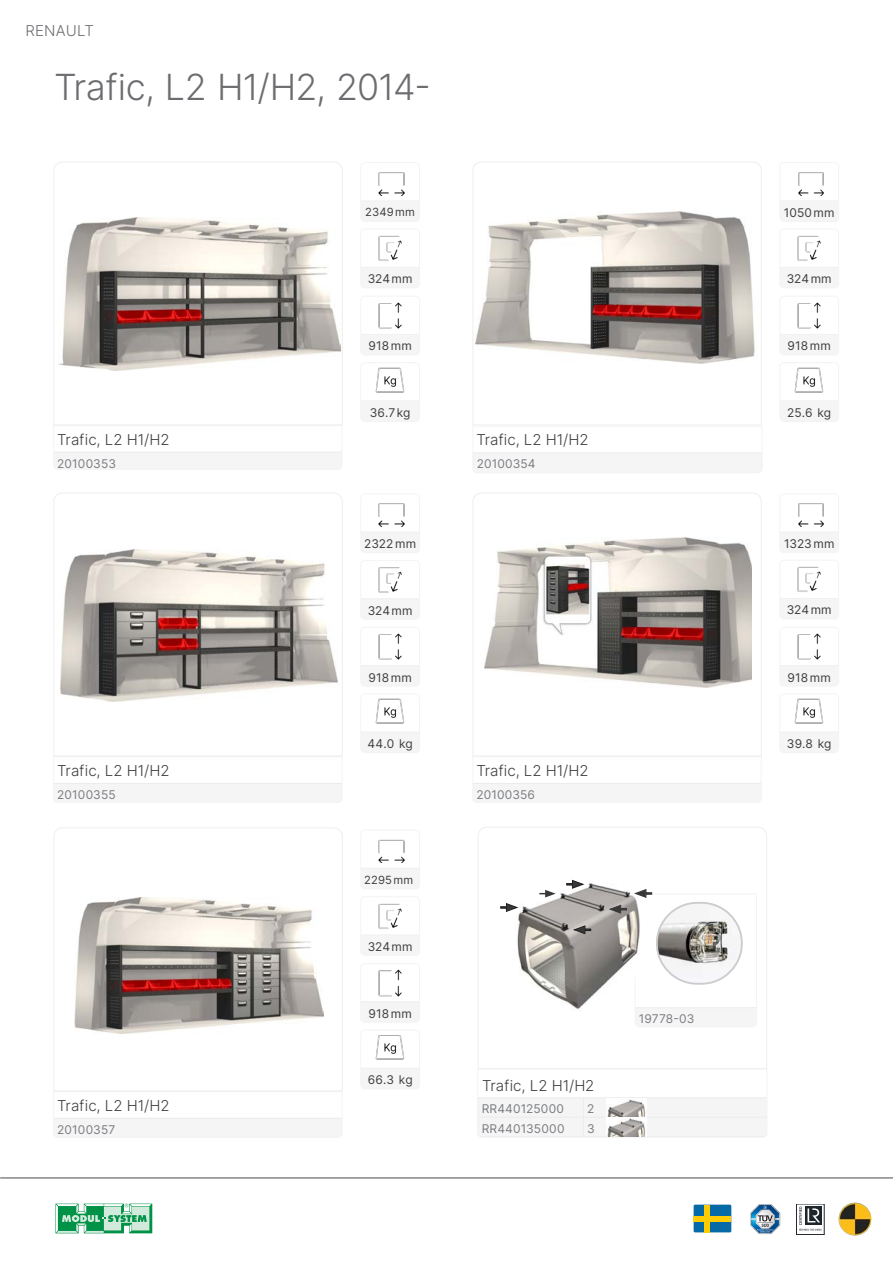
<style>
.page{position:relative;width:893px;height:1263px;background:#fff}
.page>*{position:absolute;margin:0;border:0;box-sizing:border-box;transform-origin:0 0}
.INTER_Light_24{font:300 36px "Inter";letter-spacing:-.02em;color:#6c6d70}
.Bilmodell_tabell{font:300 15px "Inter";color:#3e3e3f}
.t1{font:300 15px "Inter";letter-spacing:.01em;color:#6c6d70}
.t2{font:12px "Inter";letter-spacing:.015em;color:#3e3e3f}
.t3{font:12px "Inter";letter-spacing:.01em;color:#7a7c7f}
.t4{font:11.25px "Inter";letter-spacing:.02em;color:#3e3e3f}
</style>
<div class="page">
<svg style="left:55px;top:1203px;width:97px;height:30px;background:#75c39a"></svg>
<hr style="left:0;top:1177px;width:893px;height:1px;background:#494a4b">
<svg style="left:799px;top:1206px;width:23px;height:25px"></svg>
<svg style="left:799px;top:1206px;width:22px;height:24px"></svg>
<svg style="left:750px;top:1204px;width:31px;height:30px"></svg>
<img style="left:839px;top:1203px;width:33px;height:33px">
<div style="left:694px;top:1204px;width:37px;height:28px;background:#066aa7"></div>
<div style="left:694px;top:1216px;width:37px;height:5px;background:#fecc00"></div>
<div style="left:704px;top:1204px;width:6px;height:28px;background:#fecc00"></div>
<svg style="left:477px;top:1069px;width:290px;height:69px"></svg>
<svg style="left:477px;top:827px;width:290px;height:242px"></svg>
<img style="left:515px;top:878px;width:126px;height:135px">
<svg style="left:539px;top:890px;width:17px;height:7px"></svg>
<svg style="left:500px;top:903px;width:18px;height:9px"></svg>
<svg style="left:566px;top:880px;width:18px;height:8px"></svg>
<svg style="left:573px;top:925px;width:18px;height:9px"></svg>
<svg style="left:634px;top:889px;width:123px;height:138px"></svg>
<svg style="left:609px;top:905px;width:18px;height:8px"></svg>
<svg style="left:53px;top:757px;width:289px;height:46px"></svg>
<svg style="left:53px;top:1091px;width:289px;height:47px"></svg>
<div style="left:472px;top:783px;width:290px;height:20px;background:#f5f5f6"></div>
<svg style="left:53px;top:426px;width:289px;height:44px"></svg>
<svg style="left:473px;top:426px;width:289px;height:47px"></svg>
<svg style="left:53px;top:162px;width:290px;height:264px"></svg>
<svg style="left:53px;top:493px;width:290px;height:264px"></svg>
<svg style="left:53px;top:827px;width:290px;height:264px"></svg>
<svg style="left:472px;top:162px;width:290px;height:263px"></svg>
<svg style="left:472px;top:493px;width:290px;height:264px"></svg>
<div style="left:361px;top:401px;width:59px;height:20px;background:#f5f5f6"></div>
<hr style="left:361px;top:401px;width:59px;height:1px;background:#f0f1f2">
<img style="left:375px;top:368px;width:30px;height:25px">
<div style="left:360px;top:362px;width:60px;height:60px;border:1px solid #f6f3f4;border-radius:4px"></div>
<div style="left:361px;top:732px;width:59px;height:20px;background:#f5f5f6"></div>
<hr style="left:361px;top:732px;width:59px;height:1px;background:#f0f1f2">
<img style="left:375px;top:699px;width:30px;height:25px">
<div style="left:360px;top:693px;width:60px;height:60px;border:1px solid #f6f3f4;border-radius:4px"></div>
<div style="left:361px;top:1068px;width:59px;height:21px;background:#f5f5f6"></div>
<hr style="left:361px;top:1068px;width:59px;height:1px;background:#f0f1f2">
<img style="left:375px;top:1035px;width:30px;height:25px">
<div style="left:360px;top:1029px;width:60px;height:60px;border:1px solid #f6f3f4;border-radius:4px"></div>
<div style="left:780px;top:401px;width:59px;height:20px;background:#f5f5f6"></div>
<hr style="left:780px;top:401px;width:59px;height:1px;background:#f0f1f2">
<img style="left:794px;top:368px;width:30px;height:25px">
<div style="left:779px;top:362px;width:60px;height:60px;border:1px solid #f6f3f4;border-radius:4px"></div>
<div style="left:780px;top:732px;width:59px;height:20px;background:#f5f5f6"></div>
<hr style="left:780px;top:732px;width:59px;height:1px;background:#f0f1f2">
<img style="left:794px;top:699px;width:30px;height:25px">
<div style="left:779px;top:693px;width:60px;height:60px;border:1px solid #f6f3f4;border-radius:4px"></div>
<div style="left:361px;top:201px;width:59px;height:20px;background:#f5f5f6"></div>
<hr style="left:361px;top:201px;width:59px;height:1px;background:#f0f1f2">
<img style="left:378px;top:172px;width:27px;height:23px">
<div style="left:360px;top:162px;width:60px;height:60px;border:1px solid #f6f3f4;border-radius:4px"></div>
<div style="left:361px;top:532px;width:59px;height:20px;background:#f5f5f6"></div>
<hr style="left:361px;top:532px;width:59px;height:1px;background:#f0f1f2">
<img style="left:378px;top:503px;width:27px;height:23px">
<div style="left:360px;top:493px;width:60px;height:60px;border:1px solid #f6f3f4;border-radius:4px"></div>
<div style="left:361px;top:868px;width:59px;height:20px;background:#f5f5f6"></div>
<hr style="left:361px;top:868px;width:59px;height:1px;background:#f0f1f2">
<img style="left:378px;top:839px;width:27px;height:24px">
<div style="left:360px;top:829px;width:60px;height:60px;border:1px solid #f6f3f4;border-radius:4px"></div>
<div style="left:780px;top:201px;width:59px;height:20px;background:#f5f5f6"></div>
<hr style="left:780px;top:201px;width:59px;height:1px;background:#f0f1f2">
<img style="left:798px;top:172px;width:26px;height:23px">
<div style="left:779px;top:162px;width:60px;height:60px;border:1px solid #f6f3f4;border-radius:4px"></div>
<div style="left:780px;top:532px;width:59px;height:20px;background:#f5f5f6"></div>
<hr style="left:780px;top:532px;width:59px;height:1px;background:#f0f1f2">
<img style="left:798px;top:503px;width:26px;height:23px">
<div style="left:779px;top:493px;width:60px;height:60px;border:1px solid #f6f3f4;border-radius:4px"></div>
<div style="left:361px;top:334px;width:59px;height:21px;background:#f5f5f6"></div>
<hr style="left:361px;top:334px;width:59px;height:1px;background:#f0f1f2">
<img style="left:378px;top:302px;width:24px;height:27px">
<div style="left:360px;top:296px;width:60px;height:59px;border:1px solid #f6f3f4;border-radius:4px"></div>
<div style="left:361px;top:666px;width:59px;height:20px;background:#f5f5f6"></div>
<hr style="left:361px;top:665px;width:59px;height:1px;background:#f0f1f2">
<img style="left:378px;top:633px;width:24px;height:27px">
<div style="left:360px;top:627px;width:60px;height:59px;border:1px solid #f6f3f4;border-radius:4px"></div>
<div style="left:361px;top:1002px;width:59px;height:20px;background:#f5f5f6"></div>
<hr style="left:361px;top:1001px;width:59px;height:1px;background:#f0f1f2">
<img style="left:378px;top:969px;width:24px;height:27px">
<div style="left:360px;top:963px;width:60px;height:60px;border:1px solid #f6f3f4;border-radius:4px"></div>
<div style="left:780px;top:334px;width:59px;height:21px;background:#f5f5f6"></div>
<hr style="left:780px;top:334px;width:59px;height:1px;background:#f0f1f2">
<img style="left:797px;top:302px;width:24px;height:27px">
<div style="left:779px;top:296px;width:60px;height:59px;border:1px solid #f6f3f4;border-radius:4px"></div>
<div style="left:780px;top:666px;width:59px;height:20px;background:#f5f5f6"></div>
<hr style="left:780px;top:665px;width:59px;height:1px;background:#f0f1f2">
<img style="left:797px;top:633px;width:24px;height:27px">
<div style="left:779px;top:627px;width:60px;height:59px;border:1px solid #f6f3f4;border-radius:4px"></div>
<div style="left:361px;top:267px;width:59px;height:20px;background:#f5f5f6"></div>
<hr style="left:361px;top:267px;width:59px;height:1px;background:#f0f1f2">
<img style="left:378px;top:235px;width:24px;height:26px">
<div style="left:360px;top:229px;width:60px;height:59px;border:1px solid #f6f3f4;border-radius:4px"></div>
<div style="left:361px;top:599px;width:59px;height:20px;background:#f5f5f6"></div>
<hr style="left:361px;top:598px;width:59px;height:1px;background:#f0f1f2">
<img style="left:378px;top:567px;width:24px;height:26px">
<div style="left:360px;top:560px;width:60px;height:60px;border:1px solid #f6f3f4;border-radius:4px"></div>
<div style="left:361px;top:935px;width:59px;height:20px;background:#f5f5f6"></div>
<hr style="left:361px;top:935px;width:59px;height:1px;background:#f0f1f2">
<img style="left:378px;top:903px;width:24px;height:26px">
<div style="left:360px;top:896px;width:60px;height:60px;border:1px solid #f6f3f4;border-radius:4px"></div>
<div style="left:780px;top:267px;width:59px;height:20px;background:#f5f5f6"></div>
<hr style="left:780px;top:267px;width:59px;height:1px;background:#f0f1f2">
<img style="left:797px;top:235px;width:24px;height:26px">
<div style="left:779px;top:229px;width:60px;height:59px;border:1px solid #f6f3f4;border-radius:4px"></div>
<div style="left:780px;top:598px;width:59px;height:21px;background:#f5f5f6"></div>
<hr style="left:780px;top:598px;width:59px;height:1px;background:#f0f1f2">
<img style="left:797px;top:566px;width:24px;height:26px">
<div style="left:779px;top:560px;width:60px;height:59px;border:1px solid #f6f3f4;border-radius:4px"></div>
<img style="left:607px;top:1099px;width:39px;height:38px">
<img style="left:657px;top:903px;width:85px;height:81px;border-radius:40px">
<div style="left:656px;top:902px;width:87px;height:83px;border:2px solid #cecbcc;border-radius:40px"></div>
<p class="t1" style="left:26px;top:19px;width:70px">RENAULT</p>
<p class="INTER_Light_24" style="left:54px;top:60px;width:378px">Trafic, L2 H1/H2, 2014-</p>
<p class="t4" style="left:365px;top:204px;width:51px">2349mm</p>
<p class="t2" style="left:368px;top:270px;width:46px">324mm</p>
<p class="t2" style="left:369px;top:337px;width:45px">918mm</p>
<p class="Bilmodell_tabell" style="left:57px;top:429px;width:114px">Trafic, L2 H1/H2</p>
<p class="t2" style="left:370px;top:404px;width:42px">36.7kg</p>
<p class="Bilmodell_tabell" style="left:476px;top:429px;width:114px">Trafic, L2 H1/H2</p>
<p class="t3" style="left:57px;top:455px;width:60px">20100353</p>
<p class="t3" style="left:477px;top:455px;width:60px">20100354</p>
<p class="t2" style="left:364px;top:535px;width:53px">2322mm</p>
<p class="t2" style="left:368px;top:602px;width:46px">324mm</p>
<p class="t2" style="left:369px;top:668px;width:45px">918mm</p>
<p class="t2" style="left:368px;top:735px;width:47px">44.0 kg</p>
<p class="Bilmodell_tabell" style="left:57px;top:760px;width:114px">Trafic, L2 H1/H2</p>
<p class="Bilmodell_tabell" style="left:476px;top:760px;width:114px">Trafic, L2 H1/H2</p>
<p class="t3" style="left:57px;top:786px;width:60px">20100355</p>
<p class="t3" style="left:476px;top:786px;width:60px">20100356</p>
<p class="t4" style="left:364px;top:871px;width:51px">2295mm</p>
<p class="t2" style="left:368px;top:938px;width:46px">324mm</p>
<p class="t2" style="left:369px;top:1004px;width:45px">918mm</p>
<p class="t2" style="left:368px;top:1071px;width:46px">66.3 kg</p>
<p class="Bilmodell_tabell" style="left:482px;top:1074px;width:114px">Trafic, L2 H1/H2</p>
<p class="Bilmodell_tabell" style="left:57px;top:1095px;width:114px">Trafic, L2 H1/H2</p>
<p class="t3" style="left:57px;top:1121px;width:59px">20100357</p>
<p class="t3" style="left:482px;top:1100px;width:84px">RR440125000</p>
<p class="t3" style="left:587px;top:1100px;width:9px">2</p>
<p class="t3" style="left:482px;top:1120px;width:84px">RR440135000</p>
<p class="t3" style="left:587px;top:1120px;width:9px">3</p>
<p class="t3" style="left:639px;top:1010px;width:57px">19778-03</p>
<p class="t2" style="left:784px;top:204px;width:52px">1050mm</p>
<p class="t2" style="left:787px;top:270px;width:46px">324mm</p>
<p class="t2" style="left:788px;top:337px;width:45px">918mm</p>
<p class="t2" style="left:787px;top:404px;width:46px">25.6 kg</p>
<p class="t2" style="left:784px;top:535px;width:52px">1323mm</p>
<p class="t2" style="left:787px;top:601px;width:46px">324mm</p>
<p class="t2" style="left:788px;top:668px;width:45px">918mm</p>
<p class="t2" style="left:787px;top:735px;width:46px">39.8 kg</p>
</div>
